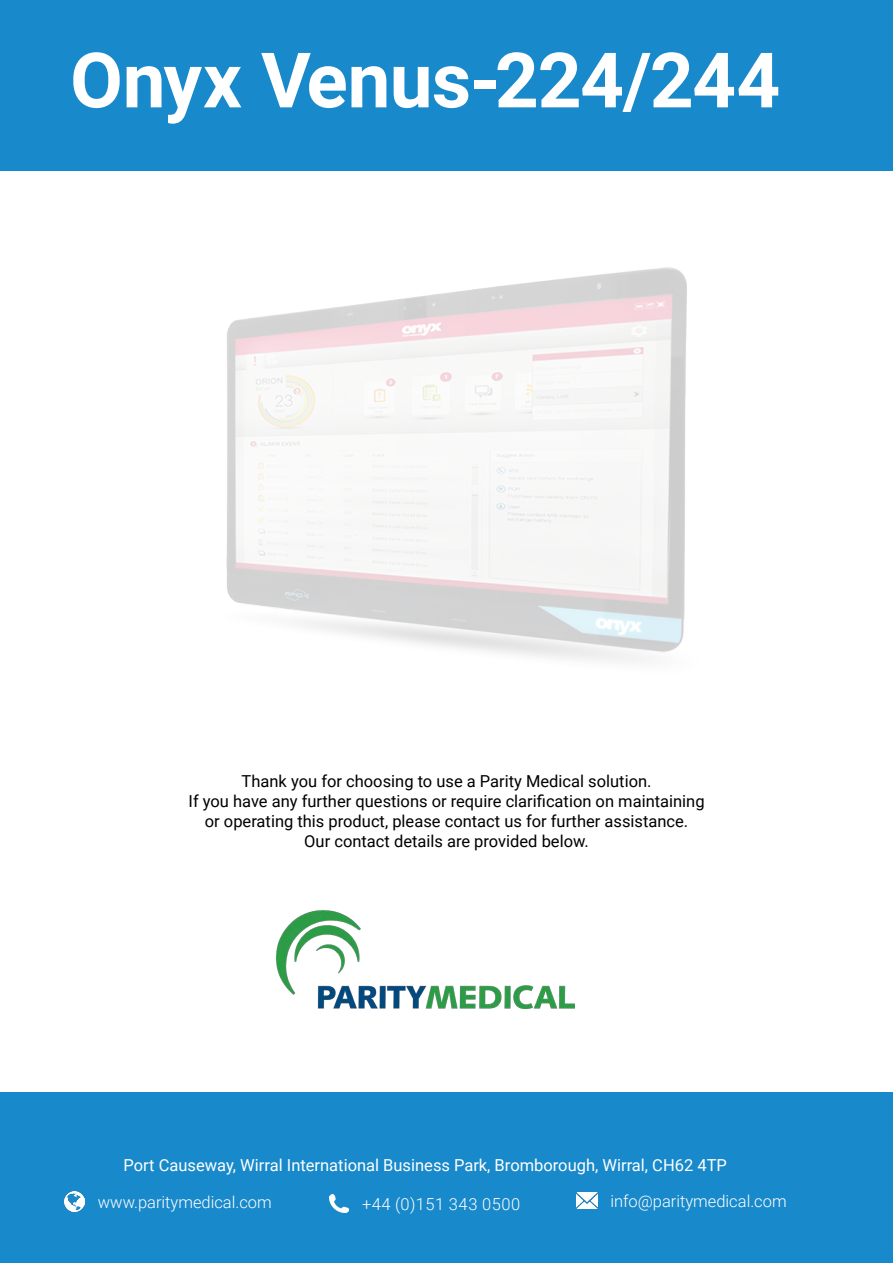
<style>
.page{position:relative;width:893px;height:1263px;background:#fff}
.page>*{position:absolute;margin:0;border:0;box-sizing:border-box;transform-origin:0 0}
.t1{font:700 76.5px "Roboto";letter-spacing:-.01em;color:#fff}
.t2{font:16.5px/19.8px "Roboto";color:#000;text-align:center}
.t3{font:16.5px "Roboto";color:#fff}
.t4{font:300 16.5px "Roboto";color:#fff}
.t5{font:300 16.5px "Roboto";letter-spacing:.035em;color:#fff}
</style>
<div class="page">
<div style="left:0;top:0;width:893px;height:170px;background:#1889cb"></div>
<div style="left:0;top:1093px;width:893px;height:170px;background:#1889cb"></div>
<img style="left:276px;top:910px;width:298px;height:98px">
<img style="left:64px;top:1191px;width:21px;height:20px">
<img style="left:576px;top:1193px;width:22px;height:15px">
<img style="left:330px;top:1194px;width:19px;height:19px">
<img style="left:226px;top:267px;width:461px;height:394px">
<p class="t1" style="left:70px;top:27px;width:712px">Onyx Venus-224/244</p>
<p class="t2" style="left:189px;top:771px;width:518px">Thank you for choosing to use a Parity Medical solution.<br>If you have any further questions or require clarification on maintaining or operating this product, please contact us for further assistance.<br>Our contact details are provided below.</p>
<p class="t3" style="left:124px;top:1154px;width:605px">Port Causeway, Wirral International Business Park, Bromborough, Wirral, CH62 4TP</p>
<p class="t4" style="left:98px;top:1190px;width:175px">www.paritymedical.com</p>
<p class="t5" style="left:362px;top:1192px;width:160px">+44 (0)151 343 0500</p>
<p class="t4" style="left:610px;top:1189px;width:178px">info@paritymedical.com</p>
</div>
